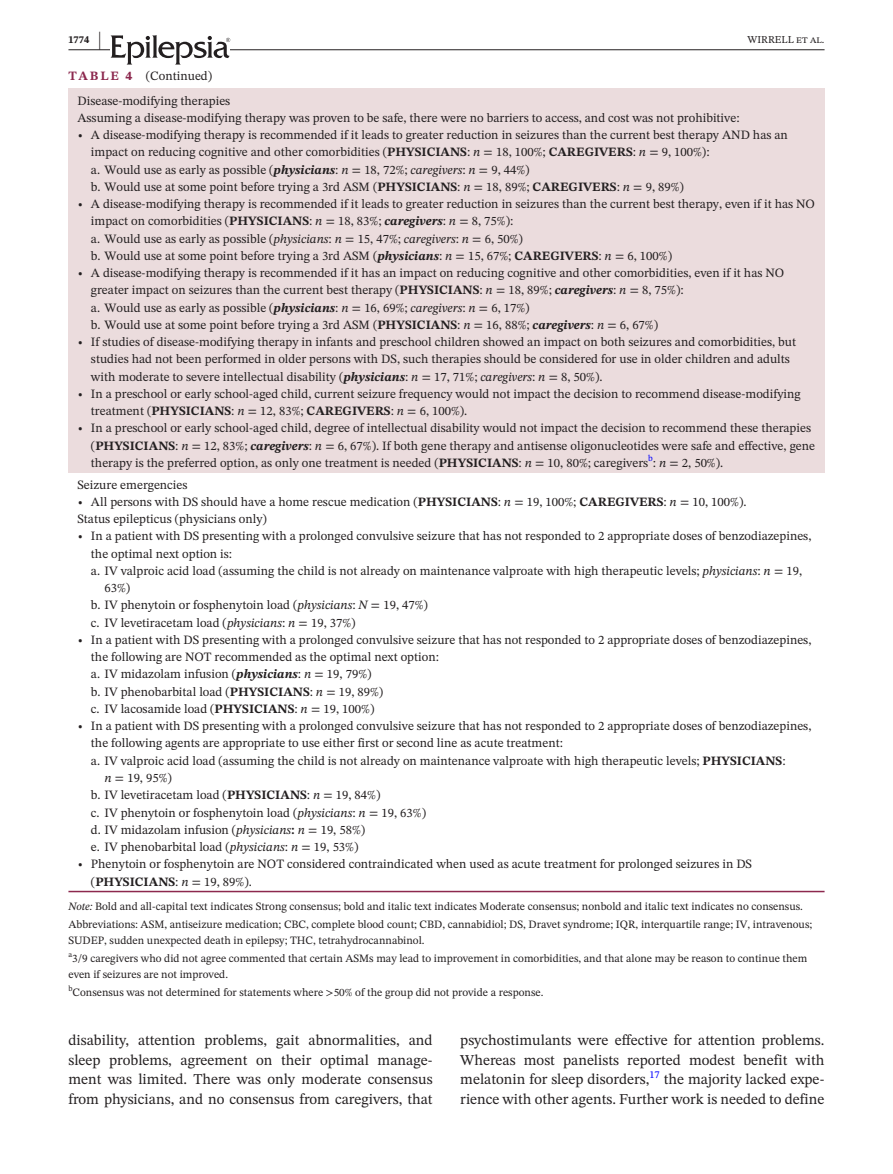
<style>
.page{position:relative;width:893px;height:1174px;background:#fff}
.page>*{position:absolute;margin:0;border:0;box-sizing:border-box;transform-origin:0 0}
.t1{font:15px/19.5px "STIX Two Text";color:#231f20;text-align:justify}
.t2{font:12.75px/17.2px "STIX Two Text";color:#231f20}
.t3{font:11.25px/18px "STIX Two Text";color:#231f20}
.t4{font:10.5px "STIX Two Text";color:#231f20}
.t5{font:700 10.5px "STIX Two Text";color:#231f20}
.t6{font:7.8px "STIX Two Text";color:#231f20}
.s1{font-size:21px}
.s2{font-weight:700;color:#8c284e}
.s3{font-weight:700}
.s4{font-style:italic}
.s5{font-weight:700;font-style:italic}
</style>
<div class="page">
<hr style="left:68px;top:49px;width:756px;height:1px;background:#231f20">
<svg style="left:111px;top:35px;width:119px;height:30px"></svg>
<div style="left:68px;top:89px;width:756px;height:384px;background:#ebdcdd"></div>
<hr style="left:68px;top:890px;width:756px;height:2px;background:#8c284e">
<p class="t5" style="left:68px;top:32px;width:34px">1774 <span class="s1">|</span></p>
<p class="t4" style="left:747px;top:32px;width:79px">WIRRELL et al.</p>
<p class="t2" style="left:68px;top:67px;width:145px"><span class="s2">TABLE 4</span> (Continued)</p>
<p class="t2" style="left:77px;top:92px;width:663px">Disease-modifying therapies<br>Assuming a disease-modifying therapy was proven to be safe, there were no barriers to access, and cost was not prohibitive:</p>
<p class="t2" style="left:91px;top:126px;width:698px;text-indent:-14px">• A disease-modifying therapy is recommended if it leads to greater reduction in seizures than the current best therapy AND has an impact on reducing cognitive and other comorbidities (<span class="s3">PHYSICIANS</span>: <span class="s4">n</span> = 18, 100%; <span class="s3">CAREGIVERS</span>: <span class="s4">n</span> = 9, 100%):<br>a. Would use as early as possible (<span class="s5">physicians</span>: <span class="s4">n</span> = 18, 72%; <span class="s4">caregivers</span>: <span class="s4">n</span> = 9, 44%)<br>b. Would use at some point before trying a 3rd ASM (<span class="s3">PHYSICIANS</span>: <span class="s4">n</span> = 18, 89%; <span class="s3">CAREGIVERS</span>: <span class="s4">n</span> = 9, 89%)</p>
<p class="t2" style="left:91px;top:195px;width:726px;text-indent:-14px">• A disease-modifying therapy is recommended if it leads to greater reduction in seizures than the current best therapy, even if it has NO impact on comorbidities (<span class="s3">PHYSICIANS</span>: <span class="s4">n</span> = 18, 83%; <span class="s5">caregivers</span>: <span class="s4">n</span> = 8, 75%):<br>a. Would use as early as possible (<span class="s4">physicians</span>: <span class="s4">n</span> = 15, 47%; <span class="s4">caregivers</span>: <span class="s4">n</span> = 6, 50%)<br>b. Would use at some point before trying a 3rd ASM (<span class="s5">physicians</span>: <span class="s4">n</span> = 15, 67%; <span class="s3">CAREGIVERS</span>: <span class="s4">n</span> = 6, 100%)</p>
<p class="t2" style="left:91px;top:264px;width:695px;text-indent:-14px">• A disease-modifying therapy is recommended if it has an impact on reducing cognitive and other comorbidities, even if it has NO greater impact on seizures than the current best therapy (<span class="s3">PHYSICIANS</span>: <span class="s4">n</span> = 18, 89%; <span class="s5">caregivers</span>: <span class="s4">n</span> = 8, 75%):<br>a. Would use as early as possible (<span class="s5">physicians</span>: <span class="s4">n</span> = 16, 69%; <span class="s4">caregivers</span>: <span class="s4">n</span> = 6, 17%)<br>b. Would use at some point before trying a 3rd ASM (<span class="s3">PHYSICIANS</span>: <span class="s4">n</span> = 16, 88%; <span class="s5">caregivers</span>: <span class="s4">n</span> = 6, 67%)</p>
<p class="t2" style="left:91px;top:333px;width:707px;text-indent:-14px">• If studies of disease-modifying therapy in infants and preschool children showed an impact on both seizures and comorbidities, but studies had not been performed in older persons with DS, such therapies should be considered for use in older children and adults with moderate to severe intellectual disability (<span class="s5">physicians</span>: <span class="s4">n</span> = 17, 71%; <span class="s4">caregivers</span>: <span class="s4">n</span> = 8, 50%).</p>
<p class="t2" style="left:91px;top:385px;width:711px;text-indent:-14px">• In a preschool or early school-aged child, current seizure frequency would not impact the decision to recommend disease-modifying treatment (<span class="s3">PHYSICIANS</span>: <span class="s4">n</span> = 12, 83%; <span class="s3">CAREGIVERS</span>: <span class="s4">n</span> = 6, 100%).</p>
<p class="t2" style="left:91px;top:419px;width:725px;text-indent:-14px">• In a preschool or early school-aged child, degree of intellectual disability would not impact the decision to recommend these therapies (<span class="s3">PHYSICIANS</span>: <span class="s4">n</span> = 12, 83%; <span class="s5">caregivers</span>: <span class="s4">n</span> = 6, 67%). If both gene therapy and antisense oligonucleotides were safe and effective, gene therapy is the preferred option, as only one treatment is needed (<span class="s3">PHYSICIANS</span>: <span class="s4">n</span> = 10, 80%; caregivers<sup>b</sup>: <span class="s4">n</span> = 2, 50%).</p>
<p class="t2" style="left:77px;top:476px;width:112px">Seizure emergencies</p>
<p class="t2" style="left:77px;top:493px;width:671px">• All persons with DS should have a home rescue medication (<span class="s3">PHYSICIANS</span>: <span class="s4">n</span> = 19, 100%; <span class="s3">CAREGIVERS</span>: <span class="s4">n</span> = 10, 100%).<br>Status epilepticus (physicians only)</p>
<p class="t2" style="left:77px;top:527px;width:735px">• In a patient with DS presenting with a prolonged convulsive seizure that has not responded to 2 appropriate doses of benzodiazepines,</p>
<p class="t2" style="left:91px;top:545px;width:143px">the optimal next option is:</p>
<p class="t2" style="left:91px;top:562px;width:713px">a. IV valproic acid load (assuming the child is not already on maintenance valproate with high therapeutic levels; <span class="s4">physicians</span>: <span class="s4">n</span> = 19,</p>
<p class="t2" style="left:104px;top:579px;width:27px">63%)</p>
<p class="t2" style="left:91px;top:596px;width:338px">b. IV phenytoin or fosphenytoin load (<span class="s4">physicians</span>: <span class="s4">N</span> = 19, 47%)</p>
<p class="t2" style="left:91px;top:614px;width:266px">c. IV levetiracetam load (<span class="s4">physicians</span>: <span class="s4">n</span> = 19, 37%)</p>
<p class="t2" style="left:91px;top:631px;width:722px;text-indent:-14px">• In a patient with DS presenting with a prolonged convulsive seizure that has not responded to 2 appropriate doses of benzodiazepines, the following are NOT recommended as the optimal next option:<br>a. IV midazolam infusion (<span class="s5">physicians</span>: <span class="s4">n</span> = 19, 79%)<br>b. IV phenobarbital load (<span class="s3">PHYSICIANS</span>: <span class="s4">n</span> = 19, 89%)<br>c. IV lacosamide load (<span class="s3">PHYSICIANS</span>: <span class="s4">n</span> = 19, 100%)</p>
<p class="t2" style="left:77px;top:717px;width:735px">• In a patient with DS presenting with a prolonged convulsive seizure that has not responded to 2 appropriate doses of benzodiazepines,</p>
<p class="t2" style="left:91px;top:734px;width:473px">the following agents are appropriate to use either first or second line as acute treatment:</p>
<p class="t2" style="left:91px;top:752px;width:696px">a. IV valproic acid load (assuming the child is not already on maintenance valproate with high therapeutic levels; <span class="s3">PHYSICIANS</span>:</p>
<p class="t2" style="left:104px;top:769px;width:69px"><span class="s4">n</span> = 19, 95%)</p>
<p class="t2" style="left:91px;top:786px;width:291px">b. IV levetiracetam load (<span class="s3">PHYSICIANS</span>: <span class="s4">n</span> = 19, 84%)</p>
<p class="t2" style="left:91px;top:803px;width:337px">c. IV phenytoin or fosphenytoin load (<span class="s4">physicians</span>: <span class="s4">n</span> = 19, 63%)</p>
<p class="t2" style="left:91px;top:821px;width:276px">d. IV midazolam infusion (<span class="s4">physicians</span><span class="s3">:</span> <span class="s4">n</span> = 19, 58%)</p>
<p class="t2" style="left:91px;top:838px;width:269px">e. IV phenobarbital load (<span class="s4">physicians</span>: <span class="s4">n</span> = 19, 53%)</p>
<p class="t2" style="left:91px;top:855px;width:663px;text-indent:-14px">• Phenytoin or fosphenytoin are NOT considered contraindicated when used as acute treatment for prolonged seizures in DS (<span class="s3">PHYSICIANS</span>: <span class="s4">n</span> = 19, 89%).</p>
<p class="t3" style="left:68px;top:897px;width:745px"><span class="s4">Note:</span> Bold and all-capital text indicates Strong consensus; bold and italic text indicates Moderate consensus; nonbold and italic text indicates no consensus.<br>Abbreviations: ASM, antiseizure medication; CBC, complete blood count; CBD, cannabidiol; DS, Dravet syndrome; IQR, interquartile range; IV, intravenous;</p>
<p class="t3" style="left:68px;top:931px;width:358px">SUDEP, sudden unexpected death in epilepsy; THC, tetrahydrocannabinol.</p>
<p class="t6" style="left:68px;top:948px;width:5px">a</p>
<p class="t3" style="left:68px;top:950px;width:740px;line-height:15.8px;text-indent:4px">3/9 caregivers who did not agree commented that certain ASMs may lead to improvement in comorbidities, and that alone may be reason to continue them even if seizures are not improved.</p>
<p class="t6" style="left:68px;top:982px;width:6px">b</p>
<p class="t3" style="left:73px;top:983px;width:472px">Consensus was not determined for statements where &gt;50% of the group did not provide a response.</p>
<p class="t1" style="left:68px;top:1030px;width:366px">disability, attention problems, gait abnormalities, and sleep problems, agreement on their optimal manage&shy;ment was limited. There was only moderate consensus from physicians, and no consensus from caregivers, that</p>
<p class="t1" style="left:460px;top:1030px;width:366px">psychostimulants were effective for attention problems.<br>Whereas most panelists reported modest benefit with melatonin for sleep disorders,<sup>17</sup> the majority lacked expe&shy;rience with other agents. Further work is needed to define</p>
</div>
